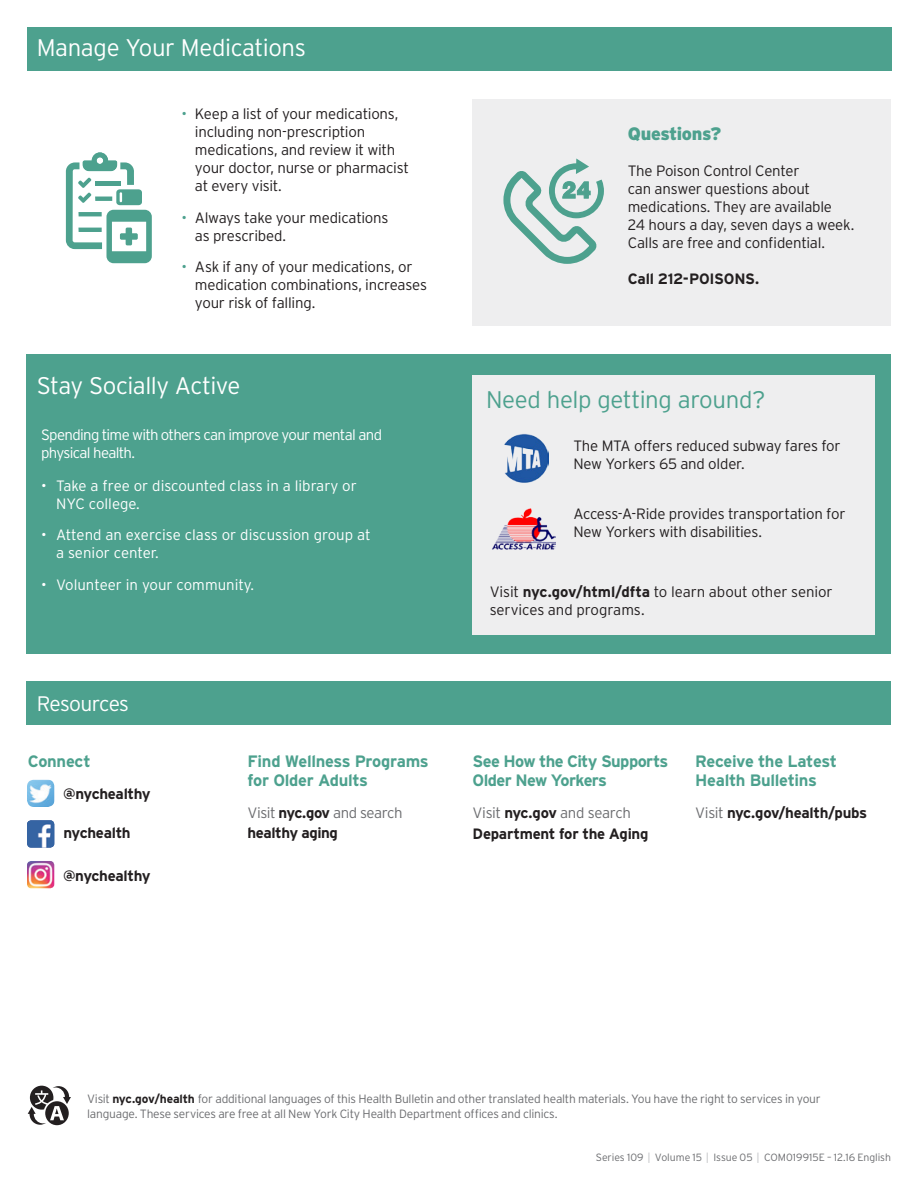
<style>
.page{position:relative;width:918px;height:1188px;background:#fff}
.page>*{position:absolute;margin:0;border:0;box-sizing:border-box;transform-origin:0 0}
.hed{font:300 24px "Interstate";letter-spacing:-.02em;color:#fff}
.hed-2{font:300 24px "Interstate";letter-spacing:-.015em;color:#4da18e}
.hed_top_bar{font:300 21px "Interstate";letter-spacing:-.035em;color:#fff}
.SUB{font:900 18px "Interstate";letter-spacing:-.025em;color:#4da18e}
.Resources_H1{font:700 16.5px/19.5px "Interstate";letter-spacing:-.025em;color:#4da18e}
.body{font:300 15px/18px "Interstate";letter-spacing:-.015em;color:#231f20}
.body-2{font:700 15px/21px "Interstate";letter-spacing:-.02em;color:#231f20}
.body-3{font:300 15px/18px "Interstate";letter-spacing:-.01em;color:#fff}
.Captions_Left_Bottom{font:300 15px/18px "Interstate";letter-spacing:-.005em;color:#231f20}
.body-4{font:300 15px/18px "Interstate";letter-spacing:-.045em;color:#fff}
.Description_1{font:300 12px/15px "Interstate";letter-spacing:-.02em;color:#6c6d70}
.t1{font:300 10.5px "Interstate";letter-spacing:-.005em;color:#6c6d70}
.s1{color:#4da18e}
.s2{font-weight:300;color:#6c6d70}
.s3{font-weight:700}
.s4{font-weight:700;color:#231f20}
.s5{color:#bcbdc0}
</style>
<div class="page">
<div style="left:28px;top:27px;width:864px;height:43px;background:#4da18e"></div>
<div style="left:26px;top:354px;width:865px;height:299px;background:#4da18e"></div>
<div style="left:26px;top:682px;width:865px;height:43px;background:#4da18e"></div>
<img style="left:27px;top:820px;width:27px;height:28px">
<img style="left:27px;top:861px;width:27px;height:27px">
<img style="left:27px;top:780px;width:28px;height:27px">
<svg style="left:28px;top:1086px;width:43px;height:39px"></svg>
<div style="left:472px;top:99px;width:419px;height:227px;background:#eeeeef"></div>
<div style="left:472px;top:375px;width:403px;height:259px;background:#eeeeef"></div>
<img style="left:504px;top:434px;width:45px;height:49px">
<img style="left:492px;top:508px;width:63px;height:41px">
<svg style="left:503px;top:158px;width:101px;height:106px"></svg>
<svg style="left:66px;top:152px;width:86px;height:111px"></svg>
<p class="hed" style="left:37px;top:35px;width:271px">Manage Your Medications</p>
<p class="body" style="left:195px;top:105px;width:216px;text-indent:-14px"><span class="s1">•</span> Keep a list of your medications, including non-prescription medications, and review it with your doctor, nurse or pharmacist at every visit.</p>
<p class="body" style="left:195px;top:208px;width:195px;text-indent:-14px"><span class="s1">•</span> Always take your medications as prescribed.</p>
<p class="body" style="left:195px;top:258px;width:234px;text-indent:-14px"><span class="s1">•</span> Ask if any of your medications, or medication combinations, increases your risk of falling.</p>
<p class="hed" style="left:37px;top:372px;width:205px">Stay Socially Active</p>
<p class="body-4" style="left:41px;top:426px;width:342px">Spending time with others can improve your mental and physical health.</p>
<p class="body-3" style="left:56px;top:477px;width:302px;text-indent:-15px">• Take a free or discounted class in a library or<br>NYC college.</p>
<p class="body-3" style="left:56px;top:526px;width:316px;text-indent:-15px">• Attend an exercise class or discussion group at a senior center.</p>
<p class="body-3" style="left:41px;top:576px;width:214px">• Volunteer in your community.</p>
<p class="hed_top_bar" style="left:37px;top:692px;width:94px">Resources</p>
<p class="Resources_H1" style="left:28px;top:751px;width:64px">Connect</p>
<p class="body-2" style="left:63px;top:783px;width:89px">@nychealthy</p>
<p class="body-2" style="left:63px;top:822px;width:69px">nychealth</p>
<p class="body-2" style="left:63px;top:865px;width:89px">@nychealthy</p>
<p class="Resources_H1" style="left:248px;top:751px;width:183px">Find Wellness Programs for Older Adults</p>
<p class="body-2" style="left:248px;top:803px;width:157px;line-height:19.5px"><span class="s2">Visit</span> nyc.gov <span class="s2">and search </span>healthy aging</p>
<p class="SUB" style="left:628px;top:124px;width:95px">Questions?</p>
<p class="body" style="left:628px;top:162px;width:228px">The Poison Control Center<br>can answer questions about medications. They are available<br>24 hours a day, seven days a week.<br>Calls are free and confidential.</p>
<p class="body-2" style="left:628px;top:269px;width:133px">Call 212-POISONS.</p>
<p class="hed-2" style="left:486px;top:386px;width:281px">Need help getting around?</p>
<p class="body" style="left:573px;top:437px;width:269px">The MTA offers reduced subway fares for<br>New Yorkers 65 and older.</p>
<p class="body" style="left:573px;top:504px;width:274px">Access-A-Ride provides transportation for<br>New Yorkers with disabilities.</p>
<p class="Captions_Left_Bottom" style="left:490px;top:583px;width:344px">Visit <span class="s3">nyc.gov/html/dfta</span> to learn about other senior services and programs.</p>
<p class="Resources_H1" style="left:473px;top:751px;width:197px">See How the City Supports<br>Older New Yorkers</p>
<p class="Resources_H1" style="left:695px;top:751px;width:143px">Receive the Latest<br>Health Bulletins</p>
<p class="body-2" style="left:473px;top:802px;width:178px"><span class="s2">Visit</span> nyc.gov <span class="s2">and search<br></span>Department for the Aging</p>
<p class="body-2" style="left:695px;top:802px;width:174px"><span class="s2">Visit</span> nyc.gov/health/pubs</p>
<p class="Description_1" style="left:87px;top:1091px;width:735px">Visit <span class="s4">nyc.gov/health</span> for additional languages of this Health Bulletin and other translated health materials. You have the right to services in your language. These services are free at all New York City Health Department offices and clinics.</p>
<p class="t1" style="left:596px;top:1151px;width:297px">Series 109 <span class="s5">|</span> Volume 15 <span class="s5">|</span> Issue 05 <span class="s5">|</span> COM019915E – 12.16 English</p>
</div>
